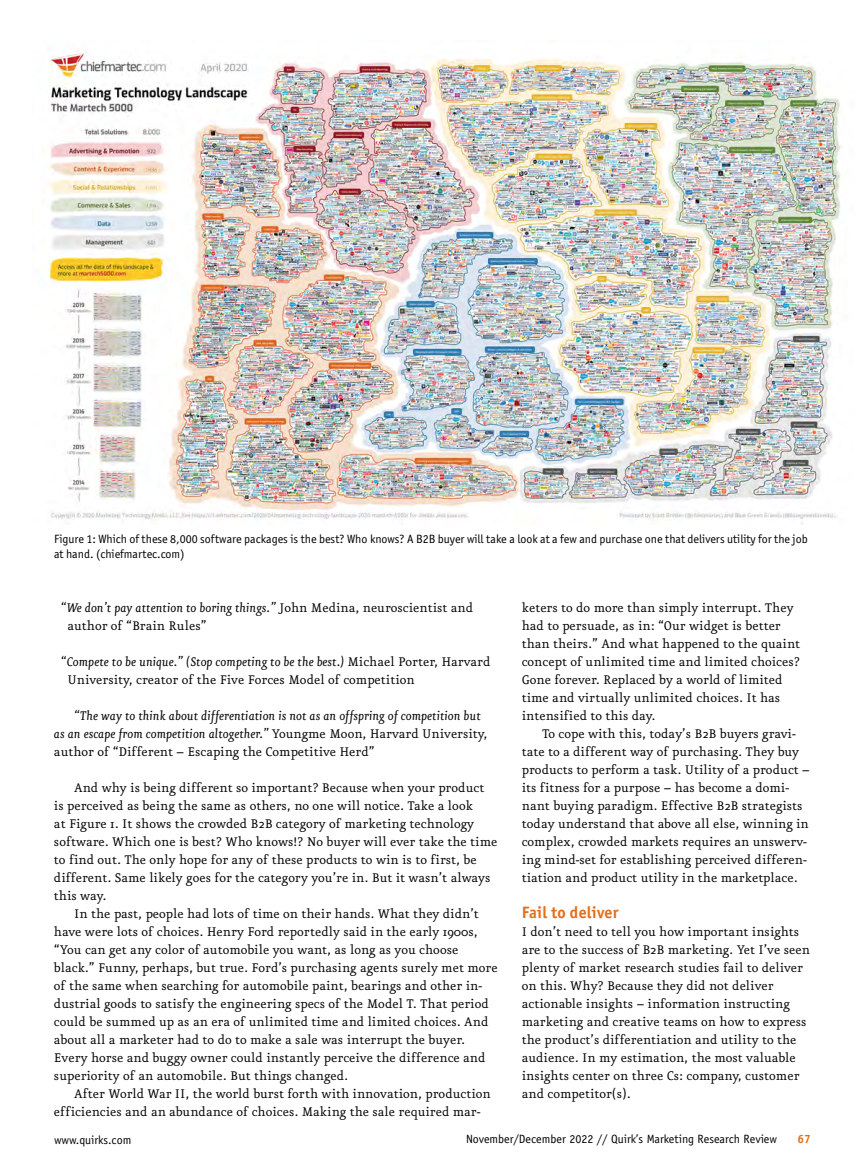
<style>
.page{position:relative;width:864px;height:1175px;background:#fff}
.page>*{position:absolute;margin:0;border:0;box-sizing:border-box;transform-origin:0 0}
.t1{font:700 16.5px "Officina Sans ITC Std";letter-spacing:.02em;color:#e36f1e}
.t2{font:15px/18px "Eureka";color:#000}
.t3{font:italic 15px/18px "Eureka";color:#000}
.t4{font:12px/14.4px "Officina Sans ITC Std";color:#000}
.t5{font:12px "Officina Sans Std";color:#000}
.t6{font:700 12px "Officina Sans Std";color:#e36f1e}
.s1{font-style:italic}
.s2{font-style:normal}
</style>
<div class="page">
<img style="left:37px;top:40px;width:804px;height:485px">
<p class="t4" style="left:54px;top:532px;width:755px">Figure 1: Which of these 8,000 software packages is the best? Who knows? A B2B buyer will take a look at a few and purchase one that delivers utility for the job at hand. (chiefmartec.com)</p>
<p class="t2" style="left:67px;top:599px;width:407px;text-indent:-7px"><span class="s1">“We don’t pay attention to boring things.”</span> John Medina, neuroscientist and author of “Brain Rules”</p>
<p class="t2" style="left:67px;top:653px;width:424px;text-indent:-7px"><span class="s1">“Compete to be unique.” (Stop competing to be the best.)</span> Michael Porter, Harvard<br>University, creator of the Five Forces Model of competition</p>
<p class="t3" style="left:54px;top:708px;width:435px;text-indent:20px">“The way to think about differentiation is not as an offspring of competition but as an escape from competition altogether.” <span class="s2">Youngme Moon, Harvard University, author of “Different – Escaping the Competitive Herd”</span></p>
<p class="t2" style="left:54px;top:779px;width:445px;text-indent:20px">And why is being different so important? Because when your product is perceived as being the same as others, no one will notice. Take a look<br>at Figure 1. It shows the crowded B2B category of marketing technology software. Which one is best? Who knows!? No buyer will ever take the time to find out. The only hope for any of these products to win is to first, be different. Same likely goes for the category you’re in. But it wasn’t always this way.</p>
<p class="t2" style="left:54px;top:905px;width:445px;text-indent:20px">In the past, people had lots of time on their hands. What they didn’t have were lots of choices. Henry Ford reportedly said in the early 1900s, “You can get any color of automobile you want, as long as you choose black.” Funny, perhaps, but true. Ford’s purchasing agents surely met more of the same when searching for automobile paint, bearings and other in&shy;dustrial goods to satisfy the engineering specs of the Model T. That period could be summed up as an era of unlimited time and limited choices. And about all a marketer had to do to make a sale was interrupt the buyer.<br>Every horse and buggy owner could instantly perceive the difference and superiority of an automobile. But things changed.</p>
<p class="t2" style="left:54px;top:1085px;width:438px;text-indent:20px">After World War II, the world burst forth with innovation, production efficiencies and an abundance of choices. Making the sale required mar-</p>
<p class="t2" style="left:522px;top:599px;width:280px">keters to do more than simply interrupt. They had to persuade, as in: “Our widget is better than theirs.” And what happened to the quaint concept of unlimited time and limited choices?<br>Gone forever. Replaced by a world of limited time and virtually unlimited choices. It has intensified to this day.</p>
<p class="t2" style="left:522px;top:725px;width:289px;text-indent:20px">To cope with this, today’s B2B buyers gravi&shy;tate to a different way of purchasing. They buy products to perform a task. Utility of a product – its fitness for a purpose – has become a domi&shy;nant buying paradigm. Effective B2B strategists today understand that above all else, winning in complex, crowded markets requires an unswerv&shy;ing mind-set for establishing perceived differen&shy;tiation and product utility in the marketplace.</p>
<p class="t1" style="left:522px;top:902px;width:98px">Fail to deliver</p>
<p class="t2" style="left:522px;top:923px;width:290px">I don’t need to tell you how important insights are to the success of B2B marketing. Yet I’ve seen plenty of market research studies fail to deliver on this. Why? Because they did not deliver actionable insights – information instructing marketing and creative teams on how to express the product’s differentiation and utility to the audience. In my estimation, the most valuable insights center on three Cs: company, customer and competitor(s).</p>
<p class="t5" style="left:54px;top:1132px;width:79px">www.quirks.com</p>
<p class="t5" style="left:466px;top:1132px;width:312px">November/December 2022 // Quirk’s Marketing Research Review</p>
<p class="t6" style="left:797px;top:1131px;width:15px">67</p>
</div>
